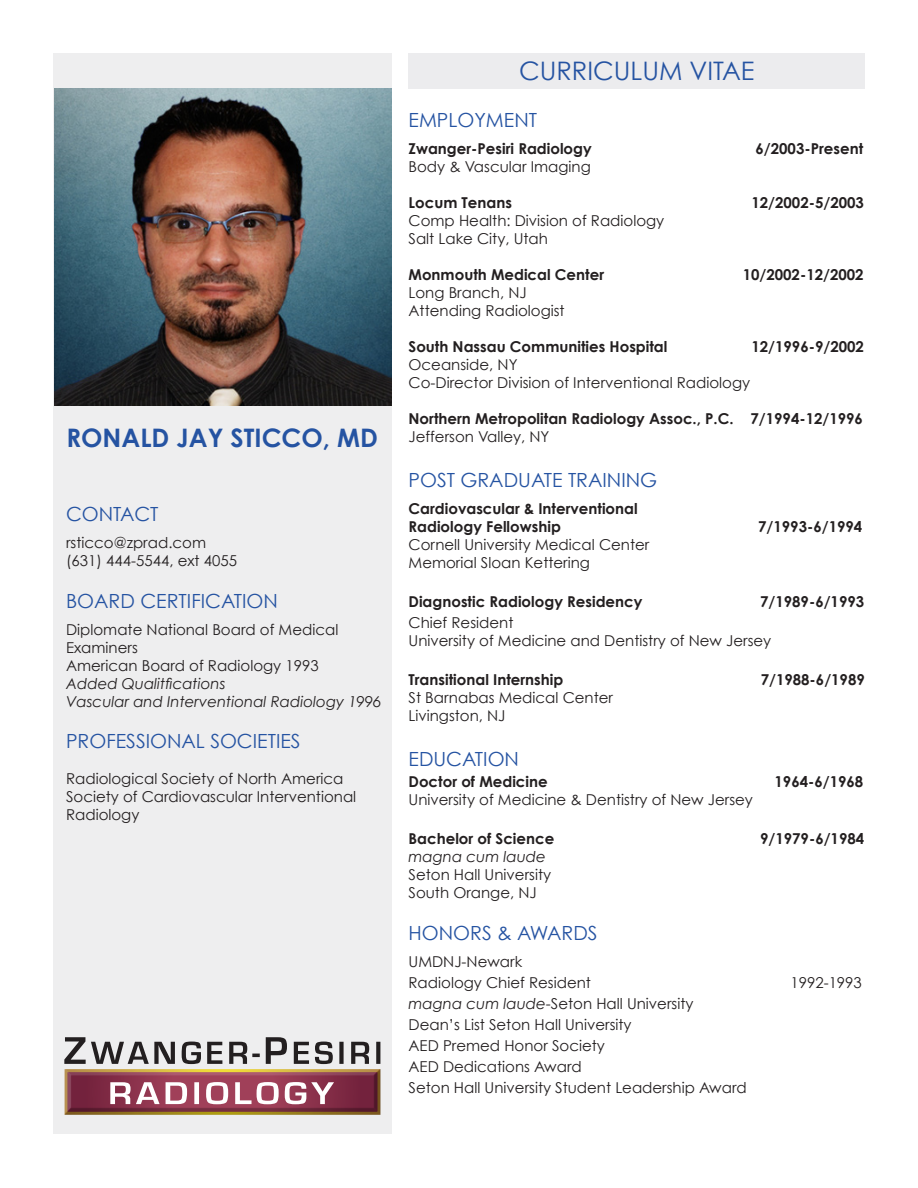
<style>
.page{position:relative;width:918px;height:1188px;background:#fff}
.page>*{position:absolute;margin:0;border:0;box-sizing:border-box;transform-origin:0 0}
.t1{font:700 25.5px "Century Gothic";color:#2553a2}
.t2{font:25.5px "Century Gothic";color:#2553a2}
.t3{font:19.5px "Century Gothic";color:#2553a2}
.t4{font:15px/18px "Century Gothic";color:#231f20}
.t5{font:700 15px "Century Gothic";color:#231f20}
.t6{font:italic 15px "Century Gothic";color:#231f20}
.s1{font-style:italic}
</style>
<div class="page">
<div style="left:53px;top:53px;width:339px;height:1081px;background:#eeeeef"></div>
<img style="left:54px;top:89px;width:337px;height:317px">
<div style="left:409px;top:53px;width:456px;height:36px;background:#ececee"></div>
<svg style="left:64px;top:1069px;width:317px;height:46px;background:#8f4a46"></svg>
<svg style="left:110px;top:1082px;width:224px;height:22px;background:#c18998"></svg>
<svg style="left:64px;top:1037px;width:316px;height:27px"></svg>
<p class="t1" style="left:66px;top:422px;width:313px">RONALD JAY STICCO, MD</p>
<p class="t3" style="left:66px;top:503px;width:94px">CONTACT</p>
<p class="t4" style="left:66px;top:534px;width:142px">rsticco@zprad.com</p>
<p class="t4" style="left:66px;top:552px;width:173px">(631) 444-5544, ext 4055</p>
<p class="t3" style="left:66px;top:589px;width:213px">BOARD CERTIFICATION</p>
<p class="t4" style="left:66px;top:620px;width:274px">Diplomate National Board of Medical<br>Examiners</p>
<p class="t4" style="left:66px;top:656px;width:254px">American Board of Radiology 1993</p>
<p class="t6" style="left:66px;top:674px;width:161px">Added Qualitfications</p>
<p class="t6" style="left:66px;top:692px;width:317px">Vascular and Interventional Radiology 1996</p>
<p class="t3" style="left:66px;top:729px;width:236px">PROFESSIONAL SOCIETIES</p>
<p class="t4" style="left:66px;top:770px;width:279px">Radiological Society of North America</p>
<p class="t4" style="left:66px;top:788px;width:292px">Society of Cardiovascular Interventional<br>Radiology</p>
<p class="t2" style="left:519px;top:55px;width:237px">CURRICULUM VITAE</p>
<p class="t3" style="left:409px;top:108px;width:130px">EMPLOYMENT</p>
<p class="t5" style="left:409px;top:139px;width:185px">Zwanger-Pesiri Radiology</p>
<p class="t5" style="left:756px;top:139px;width:109px">6/2003-Present</p>
<p class="t4" style="left:409px;top:157px;width:184px">Body &amp; Vascular Imaging</p>
<p class="t5" style="left:409px;top:193px;width:105px">Locum Tenans</p>
<p class="t5" style="left:751px;top:193px;width:114px">12/2002-5/2003</p>
<p class="t4" style="left:409px;top:211px;width:257px">Comp Health: Division of Radiology</p>
<p class="t4" style="left:409px;top:229px;width:141px">Salt Lake City, Utah</p>
<p class="t5" style="left:409px;top:265px;width:197px">Monmouth Medical Center</p>
<p class="t5" style="left:743px;top:265px;width:122px">10/2002-12/2002</p>
<p class="t4" style="left:409px;top:283px;width:120px">Long Branch, NJ</p>
<p class="t4" style="left:409px;top:301px;width:158px">Attending Radiologist</p>
<p class="t5" style="left:409px;top:337px;width:260px">South Nassau Communities Hospital</p>
<p class="t5" style="left:751px;top:337px;width:114px">12/1996-9/2002</p>
<p class="t4" style="left:409px;top:355px;width:111px">Oceanside, NY</p>
<p class="t4" style="left:409px;top:373px;width:343px">Co-Director Division of Interventional Radiology</p>
<p class="t5" style="left:409px;top:409px;width:456px">Northern Metropolitan Radiology Assoc., P.C. 7/1994-12/1996</p>
<p class="t4" style="left:409px;top:427px;width:142px">Jefferson Valley, NY</p>
<p class="t3" style="left:409px;top:468px;width:250px">POST GRADUATE TRAINING</p>
<p class="t5" style="left:409px;top:499px;width:231px">Cardiovascular &amp; Interventional</p>
<p class="t5" style="left:409px;top:517px;width:154px">Radiology Fellowship</p>
<p class="t5" style="left:758px;top:517px;width:106px">7/1993-6/1994</p>
<p class="t4" style="left:409px;top:535px;width:242px">Cornell University Medical Center</p>
<p class="t4" style="left:409px;top:553px;width:183px">Memorial Sloan Kettering</p>
<p class="t5" style="left:409px;top:592px;width:235px">Diagnostic Radiology Residency</p>
<p class="t5" style="left:760px;top:592px;width:106px">7/1989-6/1993</p>
<p class="t4" style="left:409px;top:613px;width:106px">Chief Resident</p>
<p class="t4" style="left:409px;top:631px;width:364px">University of Medicine and Dentistry of New Jersey</p>
<p class="t5" style="left:409px;top:670px;width:156px">Transitional Internship</p>
<p class="t5" style="left:761px;top:670px;width:106px">7/1988-6/1989</p>
<p class="t4" style="left:409px;top:688px;width:206px">St Barnabas Medical Center</p>
<p class="t4" style="left:409px;top:706px;width:99px">Livingston, NJ</p>
<p class="t3" style="left:409px;top:747px;width:112px">EDUCATION</p>
<p class="t5" style="left:409px;top:772px;width:141px">Doctor of Medicine</p>
<p class="t5" style="left:775px;top:772px;width:90px">1964-6/1968</p>
<p class="t4" style="left:409px;top:790px;width:346px">University of Medicine &amp; Dentistry of New Jersey</p>
<p class="t5" style="left:409px;top:829px;width:147px">Bachelor of Science</p>
<p class="t5" style="left:760px;top:829px;width:106px">9/1979-6/1984</p>
<p class="t6" style="left:409px;top:848px;width:139px">magna cum laude</p>
<p class="t4" style="left:409px;top:865px;width:144px">Seton Hall University</p>
<p class="t4" style="left:409px;top:883px;width:130px">South Orange, NJ</p>
<p class="t3" style="left:409px;top:921px;width:191px">HONORS &amp; AWARDS</p>
<p class="t4" style="left:409px;top:952px;width:115px">UMDNJ-Newark</p>
<p class="t4" style="left:409px;top:973px;width:184px">Radiology Chief Resident</p>
<p class="t4" style="left:790px;top:973px;width:73px">1992-1993</p>
<p class="t4" style="left:409px;top:994px;width:286px"><span class="s1">magna cum laude</span>-Seton Hall University</p>
<p class="t4" style="left:409px;top:1015px;width:225px">Dean’s List Seton Hall University</p>
<p class="t4" style="left:409px;top:1036px;width:198px">AED Premed Honor Society</p>
<p class="t4" style="left:409px;top:1057px;width:175px">AED Dedications Award</p>
<p class="t4" style="left:409px;top:1078px;width:340px">Seton Hall University Student Leadership Award</p>
</div>
